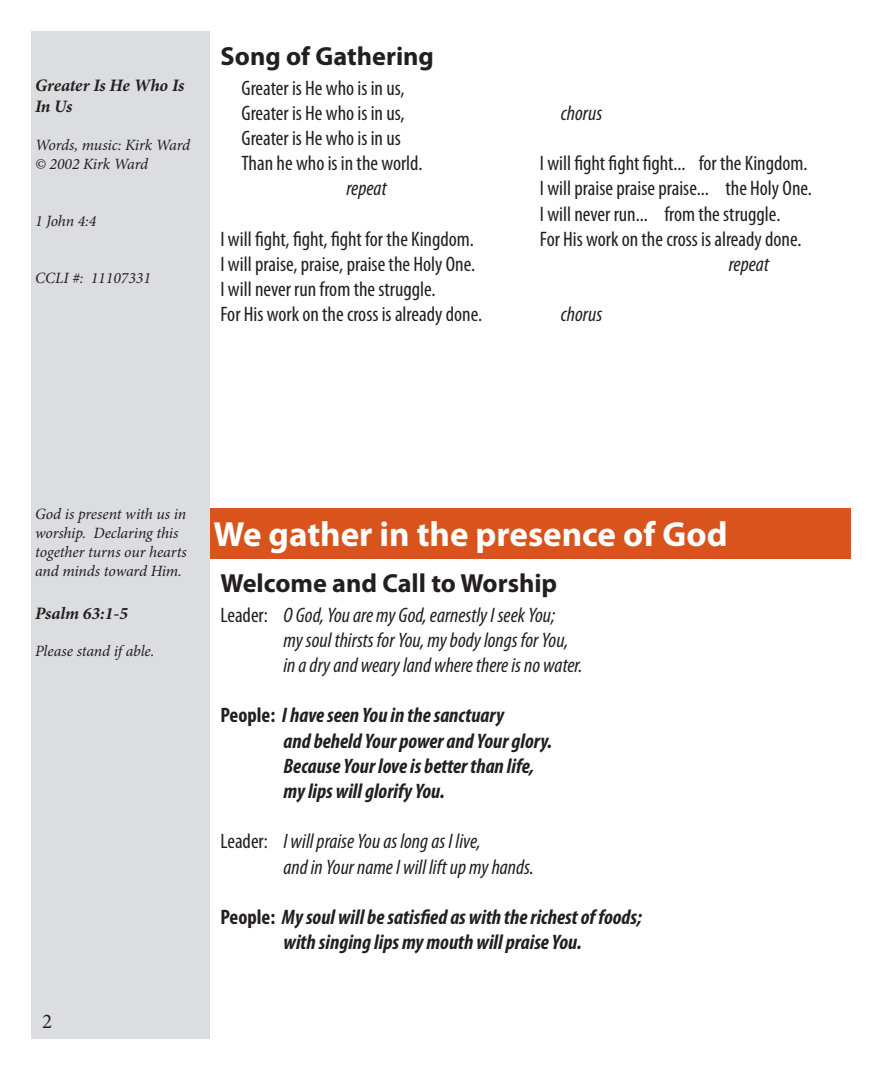
<style>
.page{position:relative;width:882px;height:1071px;background:#fff}
.page>*{position:absolute;margin:0;border:0;box-sizing:border-box;transform-origin:0 0}
.t1{font:700 35px "Myriad Pro";color:#fff}
.t2{font:700 26.25px "Myriad Pro";color:#231f20}
.t3{font:condensed 21px/25.2px "Myriad Pro";color:#231f20}
.t4{font:italic 700 condensed 21px "Myriad Pro";color:#231f20}
.t5{font:italic condensed 21px "Myriad Pro";color:#231f20}
.t6{font:21px "Minion Pro";color:#231f20}
.t7{font:italic 700 17.5px/21px "Minion Pro";letter-spacing:-.01em;color:#231f20}
.t8{font:italic 15.75px/18.9px "Minion Pro";letter-spacing:-.01em;color:#231f20}
.s1{font-style:italic}
.s2{font-style:normal}
</style>
<div class="page">
<div style="left:32px;top:32px;width:178px;height:1008px;background:#dcdddf"></div>
<div style="left:210px;top:508px;width:640px;height:51px;background:#d9531c"></div>
<p class="t7" style="left:35px;top:75px;width:151px">Greater Is He Who Is<br>In Us</p>
<p class="t8" style="left:35px;top:136px;width:157px">Words, music: Kirk Ward</p>
<p class="t8" style="left:35px;top:155px;width:115px">© 2002 Kirk Ward</p>
<p class="t8" style="left:35px;top:211px;width:63px">1 John 4:4</p>
<p class="t8" style="left:35px;top:268px;width:117px">CCLI #: 11107331</p>
<p class="t2" style="left:220px;top:39px;width:215px">Song of Gathering</p>
<p class="t3" style="left:242px;top:75px;width:165px">Greater is He who is in us,</p>
<p class="t3" style="left:242px;top:100px;width:165px">Greater is He who is in us,</p>
<p class="t3" style="left:242px;top:125px;width:161px">Greater is He who is in us</p>
<p class="t3" style="left:242px;top:150px;width:182px">Than he who is in the world.</p>
<p class="t5" style="left:346px;top:176px;width:42px">repeat</p>
<p class="t3" style="left:220px;top:226px;width:255px">I will fight, fight, fight for the Kingdom.</p>
<p class="t3" style="left:220px;top:251px;width:256px">I will praise, praise, praise the Holy One.</p>
<p class="t3" style="left:220px;top:276px;width:217px">I will never run from the struggle.</p>
<p class="t3" style="left:220px;top:302px;width:263px">For His work on the cross is already done.</p>
<p class="t5" style="left:561px;top:100px;width:43px">chorus</p>
<p class="t3" style="left:540px;top:150px;width:269px">I will fight fight fight... for the Kingdom.</p>
<p class="t3" style="left:540px;top:176px;width:274px">I will praise praise praise... the Holy One.</p>
<p class="t3" style="left:540px;top:201px;width:242px">I will never run... from the struggle.</p>
<p class="t3" style="left:729px;top:226px;width:74px;text-indent:-189px">For His work on the cross is already done. <span class="s1">repeat</span></p>
<p class="t5" style="left:561px;top:302px;width:43px">chorus</p>
<p class="t8" style="left:35px;top:505px;width:153px">God is present with us in worship. Declaring this together turns our hearts and minds toward Him.</p>
<p class="t7" style="left:35px;top:602px;width:95px">Psalm 63:1-5</p>
<p class="t8" style="left:35px;top:642px;width:121px">Please stand if able.</p>
<p class="t6" style="left:42px;top:1007px;width:12px">2</p>
<p class="t1" style="left:214px;top:512px;width:516px">We gather in the presence of God</p>
<p class="t2" style="left:220px;top:566px;width:338px">Welcome and Call to Worship</p>
<p class="t5" style="left:220px;top:602px;width:336px"><span class="s2">Leader:</span> O God, You are my God, earnestly I seek You;</p>
<p class="t5" style="left:284px;top:627px;width:286px">my soul thirsts for You, my body longs for You,</p>
<p class="t5" style="left:284px;top:652px;width:301px">in a dry and weary land where there is no water.</p>
<p class="t4" style="left:220px;top:702px;width:285px"><span class="s2">People:</span> I have seen You in the sanctuary</p>
<p class="t4" style="left:284px;top:728px;width:270px">and beheld Your power and Your glory.</p>
<p class="t4" style="left:284px;top:753px;width:252px">Because Your love is better than life,</p>
<p class="t4" style="left:284px;top:778px;width:163px">my lips will glorify You.</p>
<p class="t5" style="left:220px;top:829px;width:262px"><span class="s2">Leader:</span> I will praise You as long as I live,</p>
<p class="t5" style="left:284px;top:854px;width:252px">and in Your name I will lift up my hands.</p>
<p class="t4" style="left:220px;top:904px;width:423px"><span class="s2">People:</span> My soul will be satisfied as with the richest of foods;</p>
<p class="t4" style="left:284px;top:929px;width:300px">with singing lips my mouth will praise You.</p>
</div>
